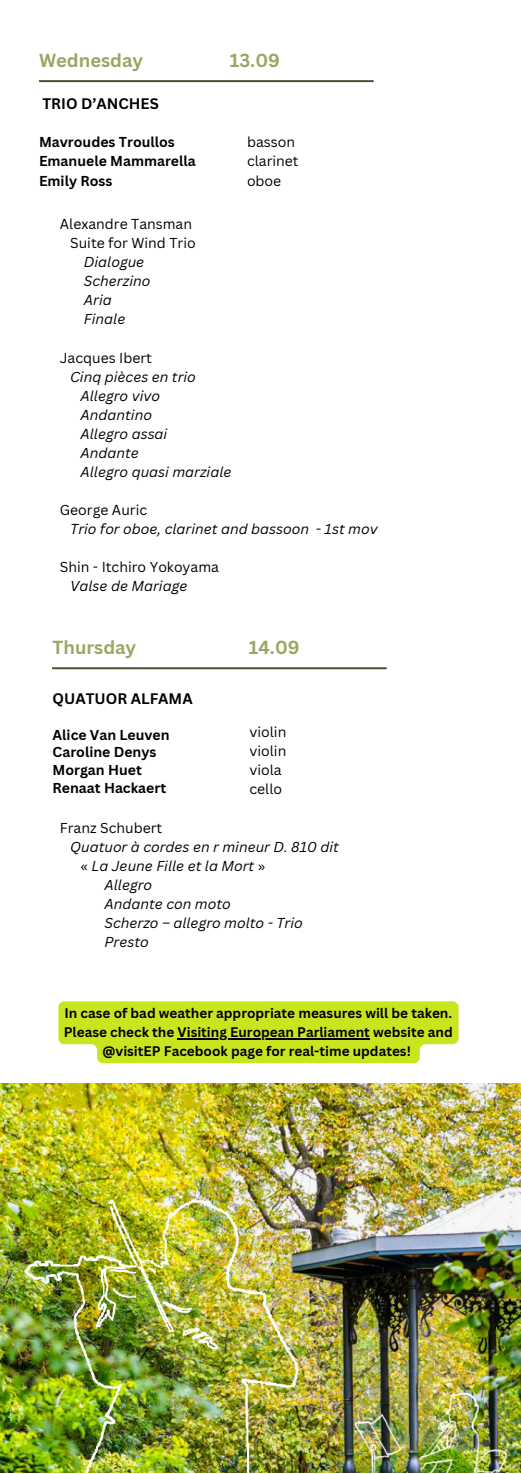
<style>
.page{position:relative;width:521px;height:1474px;background:#fff}
.page>*{position:absolute;margin:0;border:0;box-sizing:border-box;transform-origin:0 0}
.t1{font:700 18.38px "Canva Sans";color:#97a862}
.t2{font:700 14.88px "Canva Sans";color:#000}
.t3{font:italic 14px "Canva Sans";color:#000}
.t4{font:14px "Canva Sans";color:#000}
.t5{font:700 14px "Canva Sans";color:#000}
.t6{font:700 13.56px/19px "Canva Sans";color:#000;text-align:center}
.s1{font-style:normal}
</style>
<div class="page">
<hr style="left:39px;top:80px;width:334px;height:2px;background:#544c32">
<hr style="left:52px;top:667px;width:334px;height:2px;background:#544c32">
<img style="left:1px;top:1083px;width:519px;height:389px">
<svg style="left:58px;top:1001px;width:400px;height:62px;background:#cae52d"></svg>
<hr style="left:177px;top:1038px;width:193px;height:1px;background:#000">
<p class="t1" style="left:39px;top:47px;width:106px">Wednesday</p>
<p class="t1" style="left:230px;top:47px;width:52px">13.09</p>
<p class="t2" style="left:42px;top:93px;width:118px">TRIO D’ANCHES</p>
<p class="t5" style="left:39px;top:132px;width:137px">Mavroudes Troullos</p>
<p class="t5" style="left:39px;top:151px;width:158px">Emanuele Mammarella</p>
<p class="t5" style="left:39px;top:170px;width:75px">Emily Ross</p>
<p class="t4" style="left:60px;top:214px;width:134px">Alexandre Tansman</p>
<p class="t4" style="left:70px;top:233px;width:127px">Suite for Wind Trio</p>
<p class="t3" style="left:84px;top:252px;width:62px">Dialogue</p>
<p class="t3" style="left:84px;top:271px;width:68px">Scherzino</p>
<p class="t3" style="left:84px;top:290px;width:29px">Aria</p>
<p class="t3" style="left:84px;top:309px;width:43px">Finale</p>
<p class="t4" style="left:60px;top:347px;width:94px">Jacques Ibert</p>
<p class="t3" style="left:70px;top:366px;width:127px">Cinq pièces en trio</p>
<p class="t3" style="left:80px;top:385px;width:81px">Allegro vivo</p>
<p class="t3" style="left:80px;top:404px;width:73px">Andantino</p>
<p class="t3" style="left:80px;top:423px;width:88px">Allegro assai</p>
<p class="t3" style="left:80px;top:442px;width:60px">Andante</p>
<p class="t3" style="left:80px;top:462px;width:152px">Allegro quasi marziale</p>
<p class="t4" style="left:60px;top:500px;width:89px">George Auric</p>
<p class="t3" style="left:70px;top:519px;width:309px">Trio for oboe, clarinet and bassoon - 1st mov</p>
<p class="t4" style="left:60px;top:557px;width:161px">Shin - Itchiro Yokoyama</p>
<p class="t3" style="left:70px;top:576px;width:119px">Valse de Mariage</p>
<p class="t4" style="left:247px;top:132px;width:50px">basson</p>
<p class="t4" style="left:247px;top:151px;width:53px">clarinet</p>
<p class="t4" style="left:247px;top:170px;width:36px">oboe</p>
<p class="t1" style="left:53px;top:634px;width:85px">Thursday</p>
<p class="t1" style="left:249px;top:634px;width:52px">14.09</p>
<p class="t2" style="left:53px;top:688px;width:141px">QUATUOR ALFAMA</p>
<p class="t5" style="left:53px;top:724px;width:118px">Alice Van Leuven</p>
<p class="t5" style="left:53px;top:742px;width:105px">Caroline Denys</p>
<p class="t5" style="left:53px;top:760px;width:91px">Morgan Huet</p>
<p class="t5" style="left:53px;top:777px;width:115px">Renaat Hackaert</p>
<p class="t4" style="left:60px;top:818px;width:104px">Franz Schubert</p>
<p class="t3" style="left:70px;top:837px;width:270px">Quatuor à cordes en r mineur D. 810 dit</p>
<p class="t3" style="left:80px;top:856px;width:186px"><span class="s1">«</span> La Jeune Fille et la Mort <span class="s1">»</span></p>
<p class="t3" style="left:104px;top:875px;width:49px">Allegro</p>
<p class="t3" style="left:104px;top:894px;width:128px">Andante con moto</p>
<p class="t3" style="left:104px;top:913px;width:200px">Scherzo – allegro molto - Trio</p>
<p class="t3" style="left:104px;top:932px;width:46px">Presto</p>
<p class="t4" style="left:249px;top:722px;width:38px">violin</p>
<p class="t4" style="left:249px;top:741px;width:38px">violin</p>
<p class="t4" style="left:249px;top:760px;width:34px">viola</p>
<p class="t4" style="left:249px;top:779px;width:34px">cello</p>
<p class="t6" style="left:64px;top:1003px;width:389px">In case of bad weather appropriate measures will be taken.</p>
<p class="t6" style="left:64px;top:1022px;width:390px">Please check the Visiting European Parliament website and @visitEP Facebook page for real-time updates!</p>
</div>
